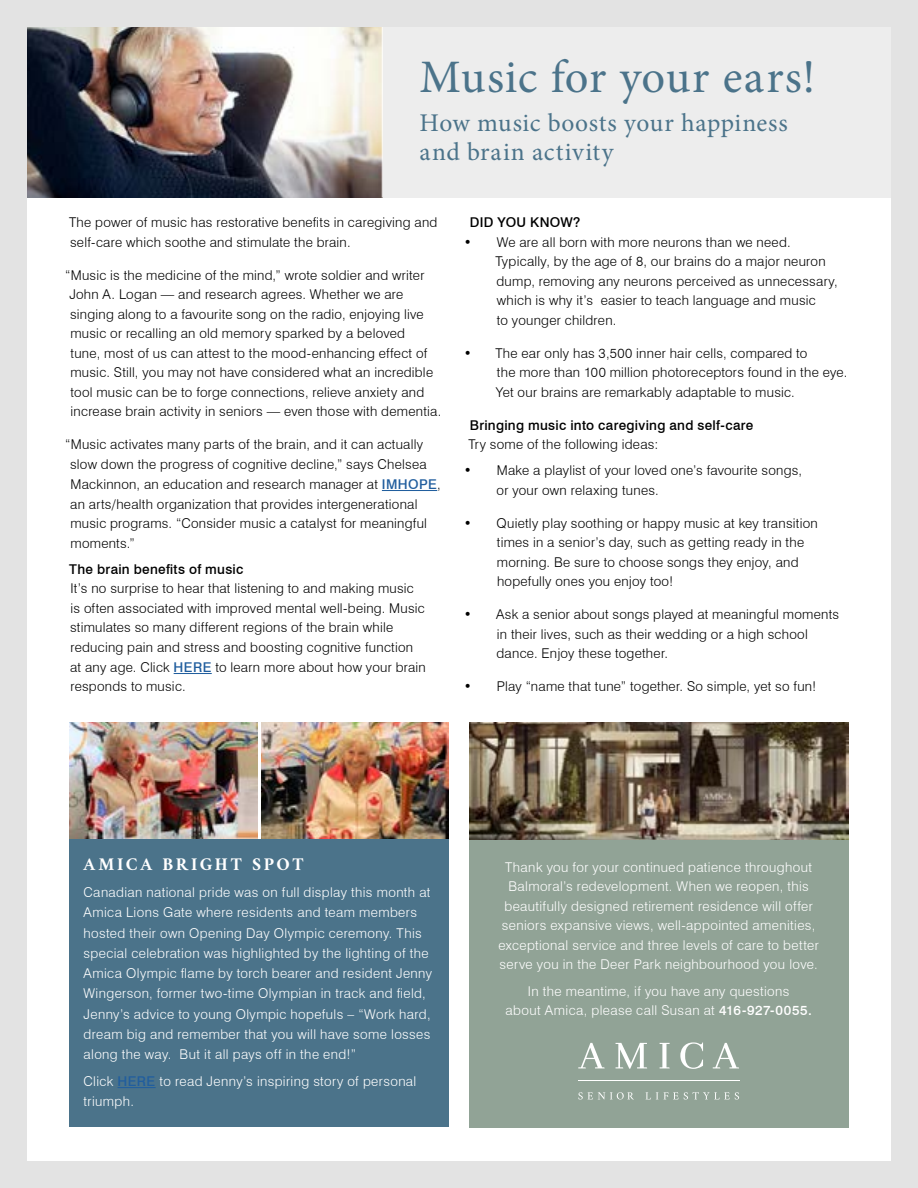
<style>
.page{position:relative;width:918px;height:1188px;background:#e3e3e3}
.page>*{position:absolute;margin:0;border:0;box-sizing:border-box;transform-origin:0 0}
.t1{font:46.5px "Minion Pro";letter-spacing:.015em;color:#4b738a}
.t2{font:25.5px/29.5px "Minion Pro";letter-spacing:.025em;color:#4b738a}
.t3{font:700 18px "Amiri";letter-spacing:.14em;color:#fff}
.t4{font:300 13.5px/19.5px "Swiss 721 BT";letter-spacing:.02em;color:#000}
.t5{font:300 13.5px/20.2px "Swiss 721 BT";letter-spacing:.03em;color:#fff;text-align:center}
.t6{font:500 13.5px "Swiss 721 BT";letter-spacing:.02em;color:#000}
.s1{font-weight:500;color:#215e9e}
.s2{font-weight:500}
</style>
<div class="page">
<div style="left:27px;top:27px;width:864px;height:1134px;background:#fff"></div>
<hr style="left:382px;top:490px;width:55px;height:1px;background:#215e9e">
<hr style="left:174px;top:673px;width:38px;height:1px;background:#215e9e">
<div style="left:469px;top:839px;width:379px;height:289px;background:#91a396"></div>
<svg style="left:578px;top:1092px;width:56px;height:8px"></svg>
<svg style="left:646px;top:1092px;width:12px;height:7px"></svg>
<svg style="left:664px;top:1092px;width:75px;height:8px"></svg>
<svg style="left:680px;top:1042px;width:23px;height:27px"></svg>
<svg style="left:578px;top:1043px;width:27px;height:25px"></svg>
<svg style="left:713px;top:1043px;width:26px;height:25px"></svg>
<svg style="left:660px;top:1043px;width:10px;height:25px"></svg>
<svg style="left:616px;top:1043px;width:31px;height:26px"></svg>
<hr style="left:578px;top:1080px;width:161px;height:1px;background:#fff">
<img style="left:469px;top:722px;width:379px;height:117px">
<img style="left:70px;top:722px;width:188px;height:117px">
<img style="left:261px;top:722px;width:188px;height:117px">
<div style="left:70px;top:839px;width:379px;height:287px;background:#4b738a"></div>
<hr style="left:118px;top:1087px;width:38px;height:1px;background:#215e9e">
<div style="left:27px;top:27px;width:864px;height:171px;background:#ededed"></div>
<img style="left:27px;top:27px;width:355px;height:171px">
<hr style="left:382px;top:27px;width:1px;height:171px;background:#fff">
<h1 class="t1" style="left:420px;top:46px;width:397px">Music for your ears!</h1>
<h2 class="t2" style="left:420px;top:108px;width:370px">How music boosts your happiness and brain activity</h2>
<p class="t4" style="left:69px;top:213px;width:370px">The power of music has restorative benefits in caregiving and self-care which soothe and stimulate the brain.</p>
<p class="t4" style="left:69px;top:265px;width:373px;text-indent:-4px">“Music is the medicine of the mind,” wrote soldier and writer John A. Logan — and research agrees. Whether we are singing along to a favourite song on the radio, enjoying live music or recalling an old memory sparked by a beloved<br>tune, most of us can attest to the mood-enhancing effect of music. Still, you may not have considered what an incredible tool music can be to forge connections, relieve anxiety and increase brain activity in seniors — even those with dementia.</p>
<p class="t4" style="left:70px;top:435px;width:372px;text-indent:-5px">“Music activates many parts of the brain, and it can actually slow down the progress of cognitive decline,” says Chelsea Mackinnon, an education and research manager at <span class="s1">IMHOPE</span>, an arts/health organization that provides intergenerational music programs. “Consider music a catalyst for meaningful moments.”</p>
<p class="t6" style="left:69px;top:561px;width:176px">The brain benefits of music</p>
<p class="t4" style="left:70px;top:579px;width:357px">It’s no surprise to hear that listening to and making music is often associated with improved mental well-being. Music stimulates so many different regions of the brain while reducing pain and stress and boosting cognitive function at any age. Click <span class="s1">HERE</span> to learn more about how your brain responds to music.</p>
<p class="t6" style="left:470px;top:214px;width:112px">DID YOU KNOW?</p>
<p class="t4" style="left:495px;top:232px;width:344px;text-indent:-31px">• We are all born with more neurons than we need.<br>Typically, by the age of 8, our brains do a major neuron dump, removing any neurons perceived as unnecessary, which is why it’s easier to teach language and music<br>to younger children.</p>
<p class="t4" style="left:496px;top:343px;width:353px;text-indent:-32px">• The ear only has 3,500 inner hair cells, compared to<br>the more than 100 million photoreceptors found in the eye.<br>Yet our brains are remarkably adaptable to music.</p>
<p class="t6" style="left:470px;top:417px;width:285px">Bringing music into caregiving and self-care</p>
<p class="t4" style="left:468px;top:434px;width:191px">Try some of the following ideas:</p>
<p class="t4" style="left:497px;top:461px;width:307px;text-indent:-33px">• Make a playlist of your loved one’s favourite songs, or your own relaxing tunes.</p>
<p class="t4" style="left:497px;top:513px;width:323px;text-indent:-33px">• Quietly play soothing or happy music at key transition times in a senior’s day, such as getting ready in the morning. Be sure to choose songs they enjoy, and hopefully ones you enjoy too!</p>
<p class="t4" style="left:497px;top:605px;width:344px;text-indent:-33px">• Ask a senior about songs played at meaningful moments in their lives, such as their wedding or a high school dance. Enjoy these together.</p>
<p class="t4" style="left:464px;top:677px;width:354px">• Play “name that tune” together. So simple, yet so fun!</p>
<h3 class="t3" style="left:84px;top:853px;width:222px">AMICA BRIGHT SPOT</h3>
<p class="t5" style="left:84px;top:882px;width:350px;text-align:left">Canadian national pride was on full display this month at Amica Lions Gate where residents and team members hosted their own Opening Day Olympic ceremony. This special celebration was highlighted by the lighting of the Amica Olympic flame by torch bearer and resident Jenny Wingerson, former two-time Olympian in track and field, Jenny’s advice to young Olympic hopefuls – “Work hard, dream big and remember that you will have some losses along the way. But it all pays off in the end!”</p>
<p class="t5" style="left:84px;top:1071px;width:334px;text-align:left">Click <span class="s1">HERE</span> to read Jenny’s inspiring story of personal triumph.</p>
<p class="t5" style="left:498px;top:857px;width:322px;line-height:19.5px">Thank you for your continued patience throughout Balmoral’s redevelopment. When we reopen, this beautifully designed retirement residence will offer seniors expansive views, well-appointed amenities, exceptional service and three levels of care to better serve you in the Deer Park neighbourhood you love.</p>
<p class="t5" style="left:506px;top:981px;width:308px;line-height:19.5px">In the meantime, if you have any questions<br>about Amica, please call Susan at <span class="s2">416-927-0055.</span></p>
</div>
